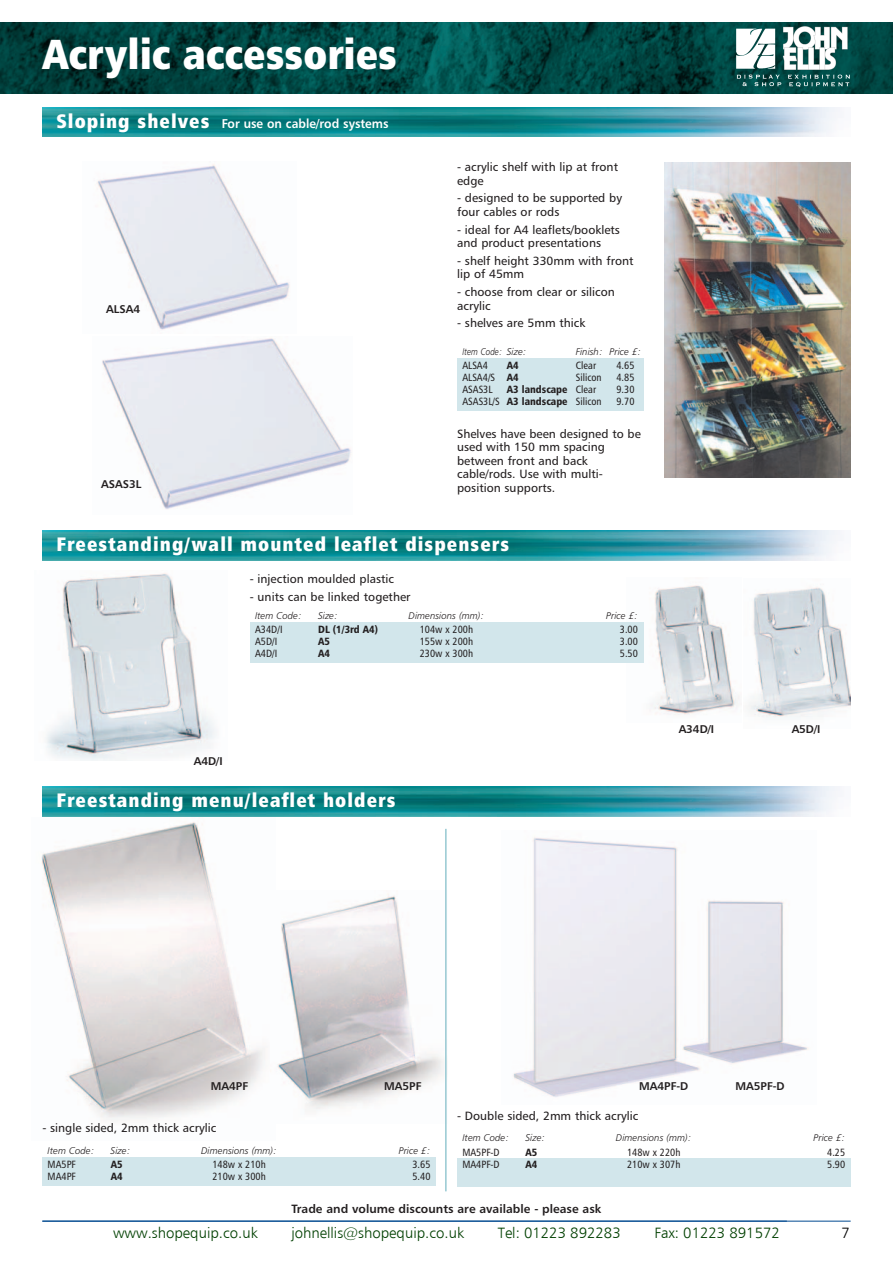
<style>
.page{position:relative;width:893px;height:1263px;background:#fff}
.page>*{position:absolute;margin:0;border:0;box-sizing:border-box;transform-origin:0 0}
.t1{font:42px "Humanist 777 BT Extra Black Cond B";color:#fff}
.t2{font:19.5px "Humanist 777 BT Extra Black Cond B";letter-spacing:.055em;color:#fff}
.t3{font:15px "Humanist 777 BT Light B";color:#004000}
.t4{font:15px "Humanist 777 BT Light B";color:#000}
.t5{font:12.75px "Humanist 777 BT Bold B";color:#fff;scale:.94 1}
.t6{font:12px/13.5px "Humanist 777 BT Roman B";color:#231f20}
.t7{font:12px "Humanist 777 BT Bold B";color:#231f20}
.t8{font:11.25px "Humanist 777 BT Bold B";color:#231f20}
.t9{font:10.5px "Humanist 777 BT Roman Condensed B";color:#231f20}
.t10{font:10.5px "Humanist 777 BT Black Condensed B";color:#231f20}
.t11{font:9.75px "Humanist 777 BT Light Italic B";color:#231f20}
.t12{font:9.75px "Humanist 777 BT Light Italic B";color:#231f20;scale:.85 1}
.s1{font-family:"Humanist 777 BT Black Condensed B"}
.s2{font-family:"Humanist 777 BT Roman Condensed B"}
.s3{font-family:"Humanist 777 BT"}
</style>
<div class="page">
<hr style="left:42px;top:1221px;width:808px;height:1px;background:#014990">
<img style="left:0;top:22px;width:892px;height:71px">
<img style="left:41px;top:822px;width:224px;height:298px">
<img style="left:643px;top:585px;width:96px;height:130px">
<img style="left:42px;top:107px;width:798px;height:30px">
<img style="left:42px;top:530px;width:798px;height:30px">
<img style="left:664px;top:162px;width:186px;height:316px">
<img style="left:46px;top:573px;width:170px;height:187px">
<img style="left:277px;top:890px;width:170px;height:233px">
<div style="left:250px;top:622px;width:393px;height:41px;background:#d2e6eb"></div>
<img style="left:42px;top:786px;width:798px;height:30px">
<div style="left:42px;top:1158px;width:394px;height:28px;background:#d2e6eb"></div>
<img style="left:748px;top:587px;width:102px;height:131px">
<img style="left:97px;top:164px;width:193px;height:166px">
<div style="left:457px;top:359px;width:186px;height:52px;background:#d2e6eb"></div>
<img style="left:102px;top:338px;width:249px;height:172px">
<img style="left:513px;top:837px;width:296px;height:260px">
<hr style="left:445px;top:829px;width:1px;height:362px;background:#96c8d2">
<div style="left:457px;top:1158px;width:393px;height:28px;background:#d2e6eb"></div>
<img style="left:736px;top:27px;width:113px;height:59px">
<h1 class="t1" style="left:42px;top:36px;width:356px">Acrylic accessories</h1>
<h2 class="t2" style="left:57px;top:112px;width:154px">Sloping shelves</h2>
<p class="t5" style="left:222px;top:118px;width:179px">For use on cable/rod systems</p>
<p class="t8" style="left:106px;top:304px;width:35px">ALSA4</p>
<p class="t8" style="left:101px;top:479px;width:42px">ASAS3L</p>
<p class="t6" style="left:457px;top:161px;width:162px">- acrylic shelf with lip at front edge</p>
<p class="t6" style="left:457px;top:192px;width:166px">- designed to be supported by four cables or rods</p>
<p class="t6" style="left:457px;top:223px;width:164px">- ideal for A4 leaflets/booklets and product presentations</p>
<p class="t6" style="left:457px;top:254px;width:178px">- shelf height 330mm with front lip of 45mm</p>
<p class="t6" style="left:457px;top:286px;width:159px">- choose from clear or silicon acrylic</p>
<p class="t6" style="left:457px;top:317px;width:130px">- shelves are 5mm thick</p>
<p class="t12" style="left:462px;top:347px;width:77px">Item Code: Size:</p>
<p class="t11" style="left:576px;top:347px;width:67px">Finish: Price £:</p>
<p class="t9" style="left:462px;top:361px;width:27px">ALSA4</p>
<p class="t10" style="left:507px;top:361px;width:13px">A4</p>
<p class="t9" style="left:576px;top:361px;width:22px">Clear</p>
<p class="t9" style="left:616px;top:361px;width:20px">4.65</p>
<p class="t9" style="left:462px;top:373px;width:58px">ALSA4/S <span class="s1">A4</span></p>
<p class="t9" style="left:576px;top:373px;width:27px">Silicon</p>
<p class="t9" style="left:616px;top:373px;width:20px">4.85</p>
<p class="t9" style="left:462px;top:385px;width:32px">ASAS3L</p>
<p class="t10" style="left:507px;top:385px;width:91px">A3 landscape <span class="s2">Clear</span></p>
<p class="t9" style="left:616px;top:385px;width:20px">9.30</p>
<p class="t9" style="left:462px;top:397px;width:141px">ASAS3L/S <span class="s1">A3 landscape</span> Silicon</p>
<p class="t9" style="left:616px;top:397px;width:20px">9.70</p>
<p class="t6" style="left:457px;top:427px;width:185px">Shelves have been designed to be used with 150 mm spacing between front and back cable/rods. Use with multi&shy;position supports<span class="s3">.</span></p>
<h2 class="t2" style="left:56px;top:536px;width:454px">Freestanding/wall mounted leaflet dispensers</h2>
<p class="t6" style="left:250px;top:573px;width:146px">- injection moulded plastic</p>
<p class="t6" style="left:250px;top:591px;width:162px">- units can be linked together</p>
<p class="t11" style="left:255px;top:611px;width:48px">Item Code:</p>
<p class="t11" style="left:318px;top:611px;width:21px">Size:</p>
<p class="t11" style="left:408px;top:611px;width:77px">Dimensions (mm):</p>
<p class="t11" style="left:606px;top:611px;width:33px">Price £:</p>
<p class="t9" style="left:255px;top:625px;width:29px">A34D/I</p>
<p class="t10" style="left:318px;top:625px;width:61px">DL (1/3rd A4)</p>
<p class="t9" style="left:420px;top:625px;width:55px">104w x 200h</p>
<p class="t9" style="left:619px;top:625px;width:20px">3.00</p>
<p class="t9" style="left:255px;top:637px;width:24px">A5D/I</p>
<p class="t10" style="left:318px;top:637px;width:13px">A5</p>
<p class="t9" style="left:420px;top:637px;width:55px">155w x 200h</p>
<p class="t9" style="left:619px;top:637px;width:20px">3.00</p>
<p class="t9" style="left:255px;top:649px;width:24px">A4D/I</p>
<p class="t10" style="left:318px;top:649px;width:13px">A4</p>
<p class="t9" style="left:420px;top:649px;width:55px">230w x 300h</p>
<p class="t9" style="left:619px;top:649px;width:20px">5.50</p>
<p class="t8" style="left:194px;top:756px;width:30px">A4D/I</p>
<h2 class="t2" style="left:57px;top:792px;width:340px">Freestanding menu/leaflet holders</h2>
<p class="t8" style="left:678px;top:724px;width:37px">A34D/I</p>
<p class="t8" style="left:791px;top:724px;width:30px">A5D/I</p>
<p class="t8" style="left:211px;top:1081px;width:39px">MA4PF</p>
<p class="t8" style="left:384px;top:1081px;width:39px">MA5PF</p>
<p class="t8" style="left:639px;top:1081px;width:51px">MA4PF-D</p>
<p class="t8" style="left:735px;top:1081px;width:51px">MA5PF-D</p>
<p class="t6" style="left:42px;top:1122px;width:175px">- single sided, 2mm thick acrylic</p>
<p class="t11" style="left:48px;top:1146px;width:48px">Item Code:</p>
<p class="t11" style="left:111px;top:1146px;width:21px">Size:</p>
<p class="t11" style="left:201px;top:1146px;width:77px">Dimensions (mm):</p>
<p class="t11" style="left:399px;top:1146px;width:33px">Price £:</p>
<p class="t9" style="left:48px;top:1160px;width:30px">MA5PF</p>
<p class="t10" style="left:111px;top:1160px;width:13px">A5</p>
<p class="t9" style="left:212px;top:1160px;width:55px">148w x 210h</p>
<p class="t9" style="left:412px;top:1160px;width:20px">3.65</p>
<p class="t9" style="left:48px;top:1172px;width:30px">MA4PF</p>
<p class="t10" style="left:111px;top:1172px;width:13px">A4</p>
<p class="t9" style="left:212px;top:1172px;width:55px">210w x 300h</p>
<p class="t9" style="left:412px;top:1172px;width:20px">5.40</p>
<p class="t6" style="left:457px;top:1109px;width:183px">- Double sided, 2mm thick acrylic</p>
<p class="t11" style="left:462px;top:1134px;width:48px">Item Code:</p>
<p class="t11" style="left:525px;top:1134px;width:21px">Size:</p>
<p class="t11" style="left:616px;top:1134px;width:77px">Dimensions (mm):</p>
<p class="t11" style="left:813px;top:1134px;width:33px">Price £:</p>
<p class="t9" style="left:462px;top:1147px;width:39px">MA5PF-D</p>
<p class="t10" style="left:525px;top:1147px;width:13px">A5</p>
<p class="t9" style="left:627px;top:1147px;width:55px">148w x 220h</p>
<p class="t9" style="left:827px;top:1147px;width:20px">4.25</p>
<p class="t9" style="left:462px;top:1159px;width:39px">MA4PF-D</p>
<p class="t10" style="left:525px;top:1159px;width:13px">A4</p>
<p class="t9" style="left:627px;top:1159px;width:55px">210w x 307h</p>
<p class="t9" style="left:827px;top:1159px;width:20px">5.90</p>
<p class="t7" style="left:291px;top:1204px;width:311px">Trade and volume discounts are available - please ask</p>
<p class="t3" style="left:113px;top:1223px;width:146px">www.shopequip.co.uk</p>
<p class="t3" style="left:291px;top:1223px;width:174px">johnellis@shopequip.co.uk</p>
<p class="t3" style="left:497px;top:1223px;width:124px">Tel: 01223 892283</p>
<p class="t3" style="left:654px;top:1223px;width:127px">Fax: 01223 891572</p>
<p class="t4" style="left:841px;top:1223px;width:10px">7</p>
</div>
